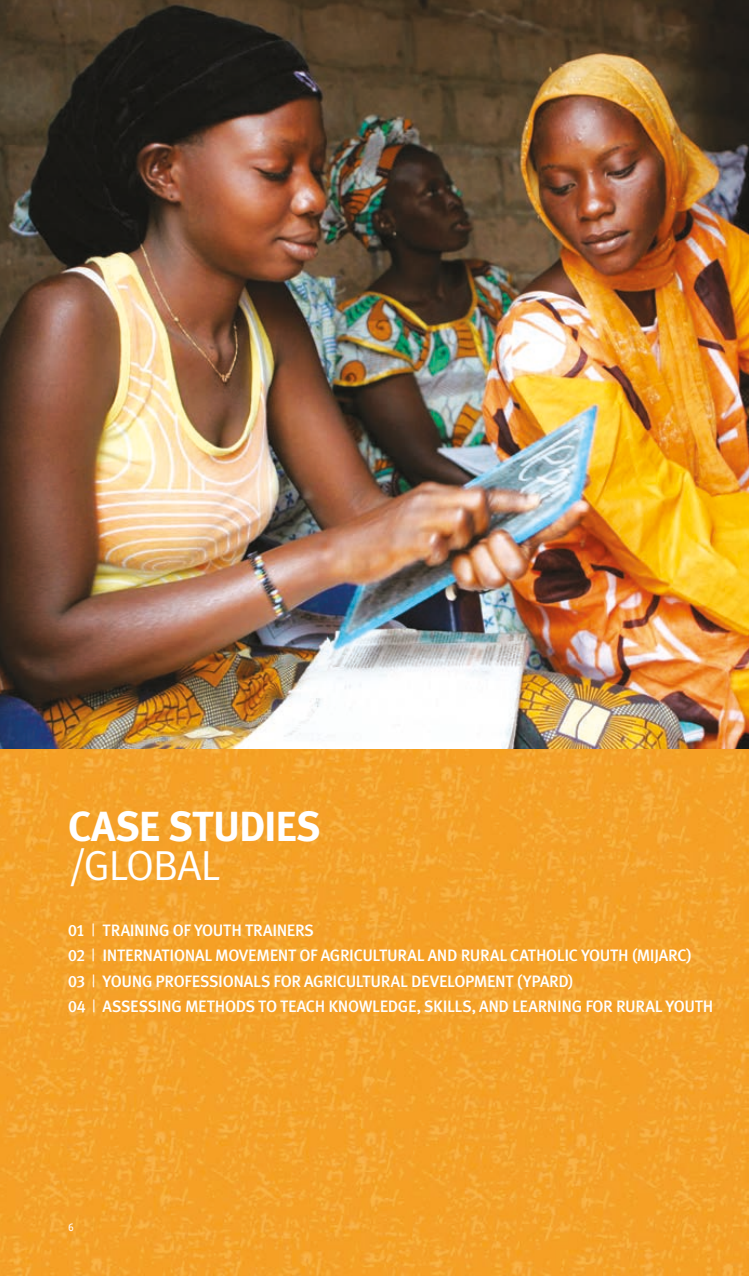
<style>
.page{position:relative;width:749px;height:1276px;background:#fff}
.page>*{position:absolute;margin:0;border:0;box-sizing:border-box;transform-origin:0 0}
.t1{font:700 42px "Meta Plus";letter-spacing:-.03em;color:#fff}
.t2{font:42px "Meta Plus Normal Caps";letter-spacing:-.025em;color:#fff}
.t3{font:500 16.5px "Meta Plus";letter-spacing:-.025em;color:#fff}
.t4{font:11.25px "Scala Sans Caps";color:#fff}
.s1{font-family:"Meta Plus Medium Caps";font-weight:400}
.s2{font-family:"Meta Plus Normal";font-weight:400}
</style>
<div class="page">
<img style="left:0;top:748px;width:748px;height:528px">
<img style="left:0;top:0;width:748px;height:748px">
<h1 class="t1" style="left:68px;top:802px;width:254px">CASE STUDIES</h1>
<h1 class="t2" style="left:68px;top:841px;width:153px">/Global</h1>
<p class="t3" style="left:68px;top:920px;width:52px"><span class="s1">01</span> <span class="s2">|</span> TRAINING</p>
<p class="t3" style="left:173px;top:920px;width:89px">OF YOUTH TRAINERS</p>
<p class="t3" style="left:68px;top:946px;width:49px"><span class="s1">02</span> <span class="s2">|</span> INTERNATIONAL</p>
<p class="t3" style="left:215px;top:946px;width:44px">MOVEMENT</p>
<p class="t3" style="left:299px;top:946px;width:40px">OF AGRICULTURAL</p>
<p class="t3" style="left:427px;top:946px;width:11px">AND</p>
<p class="t3" style="left:460px;top:946px;width:20px">RURAL</p>
<p class="t3" style="left:510px;top:946px;width:45px">CATHOLIC</p>
<p class="t3" style="left:581px;top:946px;width:112px">YOUTH (MIJARC)</p>
<p class="t3" style="left:68px;top:971px;width:54px"><span class="s1">03</span> <span class="s2">|</span> YOUNG</p>
<p class="t3" style="left:155px;top:971px;width:46px">PROFESSIONALS</p>
<p class="t3" style="left:273px;top:971px;width:50px">FOR AGRICULTURAL</p>
<p class="t3" style="left:411px;top:971px;width:39px">DEVELOPMENT</p>
<p class="t3" style="left:516px;top:971px;width:58px">(YPARD)</p>
<p class="t3" style="left:68px;top:997px;width:54px"><span class="s1">04</span> <span class="s2">|</span> ASSESSING</p>
<p class="t3" style="left:185px;top:997px;width:51px">METHODS</p>
<p class="t3" style="left:258px;top:997px;width:32px">TO TEAC</p>
<p class="t3" style="left:314px;top:997px;width:25px">H KNOWLEDGE</p>
<p class="t3" style="left:416px;top:997px;width:17px">, SKILLS</p>
<p class="t3" style="left:471px;top:997px;width:19px">, AND</p>
<p class="t3" style="left:512px;top:997px;width:10px">LEARNING</p>
<p class="t3" style="left:585px;top:997px;width:41px">FOR RURAL</p>
<p class="t3" style="left:665px;top:997px;width:11px">YOUT</p>
<p class="t3" style="left:702px;top:997px;width:12px">H</p>
<p class="t4" style="left:68px;top:1221px;width:7px">6</p>
</div>
